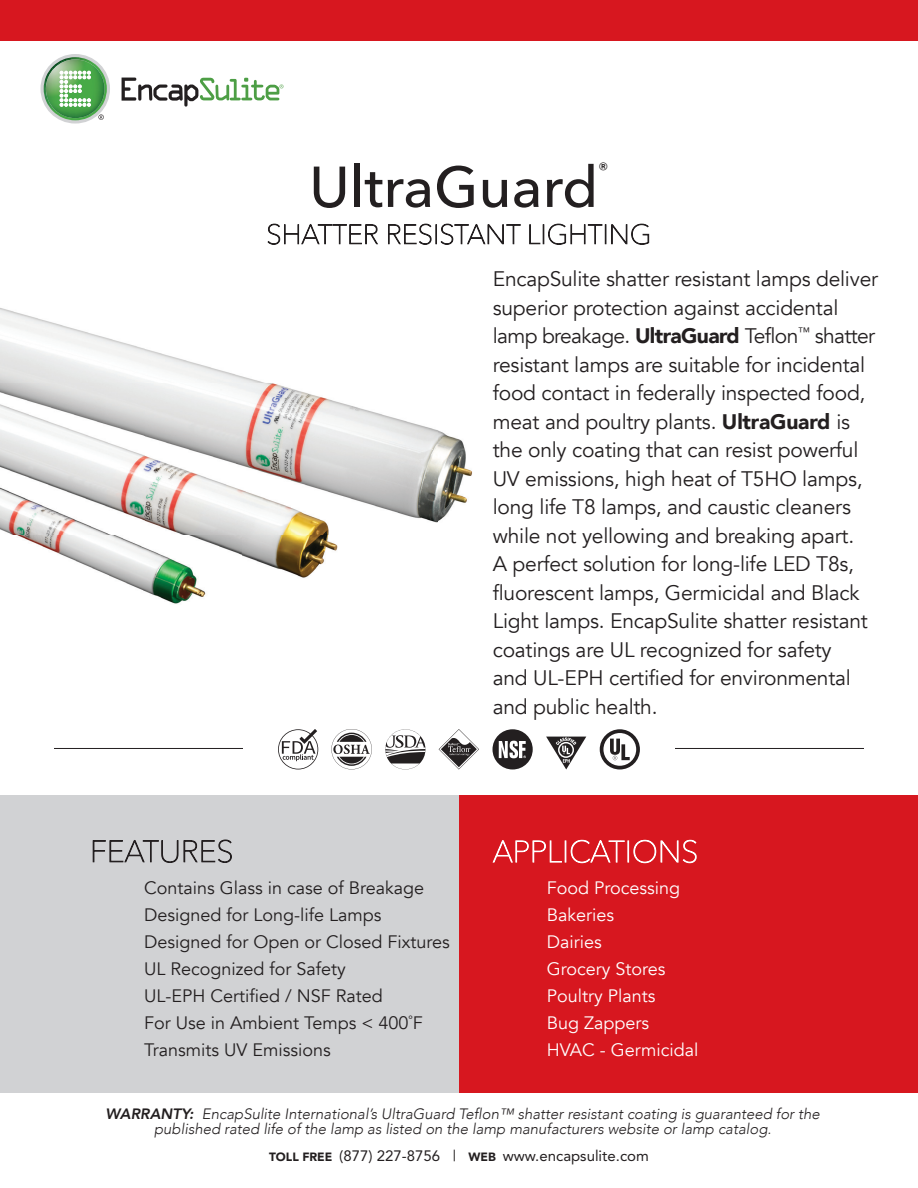
<style>
.page{position:relative;width:918px;height:1188px;background:#fff}
.page>*{position:absolute;margin:0;border:0;box-sizing:border-box;transform-origin:0 0}
.t1{font:500 57px "Avenir Next";color:#231f20}
.t2{font:21px/28.5px "Avenir";letter-spacing:-.01em;color:#231f20}
.t3{font:18px/27px "Avenir";color:#231f20}
.t4{font:18px/27px "Avenir";color:#fff}
.t5{font:500 17.55px "Avenir Next";color:#231f20}
.t6{font:italic 300 15px/15px "Avenir";color:#231f20;text-align:center}
.t7{font:15px "Avenir";color:#231f20}
.s1{font-weight:900}
.s2{font-weight:800}
.s3{font-weight:900;font-size:12px}
</style>
<div class="page">
<div style="left:0;top:796px;width:459px;height:297px;background:#d1d2d4"></div>
<div style="left:459px;top:796px;width:459px;height:297px;background:#d7171f"></div>
<div style="left:0;top:0;width:918px;height:40px;background:#d7171f"></div>
<img style="left:0;top:241px;width:472px;height:363px">
<svg style="left:268px;top:224px;width:110px;height:21px"></svg>
<svg style="left:388px;top:224px;width:133px;height:21px"></svg>
<svg style="left:529px;top:224px;width:120px;height:21px"></svg>
<svg style="left:122px;top:78px;width:162px;height:29px"></svg>
<svg style="left:40px;top:54px;width:70px;height:70px"></svg>
<svg style="left:44px;top:57px;width:63px;height:63px"></svg>
<svg style="left:93px;top:840px;width:85px;height:23px"></svg>
<svg style="left:184px;top:840px;width:48px;height:23px"></svg>
<svg style="left:493px;top:840px;width:204px;height:23px"></svg>
<svg style="left:331px;top:729px;width:41px;height:40px"></svg>
<svg style="left:493px;top:729px;width:40px;height:41px"></svg>
<svg style="left:600px;top:729px;width:40px;height:40px"></svg>
<svg style="left:278px;top:729px;width:40px;height:40px"></svg>
<svg style="left:546px;top:737px;width:40px;height:33px"></svg>
<svg style="left:385px;top:729px;width:40px;height:41px"></svg>
<hr style="left:54px;top:748px;width:189px;height:1px;background:#231f20">
<hr style="left:675px;top:748px;width:189px;height:1px;background:#231f20">
<svg style="left:439px;top:729px;width:40px;height:41px"></svg>
<h1 class="t1" style="left:309px;top:139px;width:291px">UltraGuard</h1>
<p class="t5" style="left:598px;top:154px;width:12px">®</p>
<p class="t2" style="left:493px;top:265px;width:387px">EncapSulite shatter resistant lamps deliver superior protection against accidental lamp breakage. <span class="s1">UltraGuard</span> Teflon<sup>™</sup> shatter resistant lamps are suitable for incidental food contact in federally inspected food, meat and poultry plants. <span class="s1">UltraGuard</span> is the only coating that can resist powerful UV emissions, high heat of T5HO lamps, long life T8 lamps, and caustic cleaners while not yellowing and breaking apart.<br>A perfect solution for long-life LED T8s, fluorescent lamps, Germicidal and Black Light lamps. EncapSulite shatter resistant coatings are UL recognized for safety<br>and UL-EPH certified for environmental and public health.</p>
<p class="t3" style="left:144px;top:875px;width:307px">Contains Glass in case of Breakage<br>Designed for Long-life Lamps<br>Designed for Open or Closed Fixtures<br>UL Recognized for Safety<br>UL-EPH Certified / NSF Rated<br>For Use in Ambient Temps &lt; 400˚F<br>Transmits UV Emissions</p>
<p class="t4" style="left:547px;top:875px;width:153px">Food Processing<br>Bakeries<br>Dairies<br>Grocery Stores<br>Poultry Plants<br>Bug Zappers<br>HVAC - Germicidal</p>
<p class="t6" style="left:106px;top:1107px;width:716px"><span class="s2">WARRANTY:</span> EncapSulite International’s UltraGuard Teflon™ shatter resistant coating is guaranteed for the published rated life of the lamp as listed on the lamp manufacturers website or lamp catalog.</p>
<p class="t7" style="left:269px;top:1147px;width:381px"><span class="s3">TOLL FREE</span> (877) 227-8756 | <span class="s3">WEB</span> www.encapsulite.com</p>
</div>
